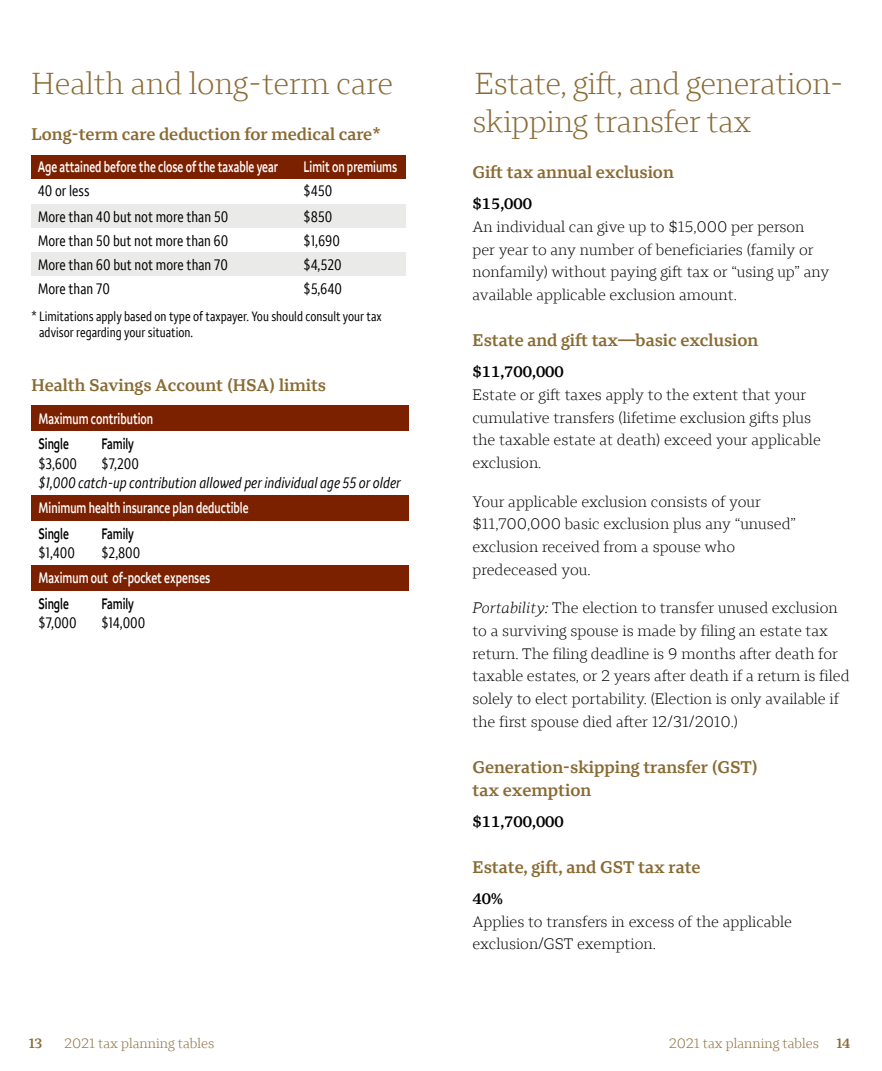
<style>
.page{position:relative;width:882px;height:1071px;background:#fff}
.page>*{position:absolute;margin:0;border:0;box-sizing:border-box;transform-origin:0 0}
.t1{font:300 31.5px/38.5px "Wells Fargo Serif";letter-spacing:-.01em;color:#896a33}
.t2{font:600 17.5px/22.8px "Wells Fargo Serif";color:#896a33}
.t3{font:300 15.75px/22.8px "Wells Fargo Serif";color:#000}
.t4{font:600 15.75px "Wells Fargo Sans";color:#fff;scale:.7 1}
.t5{font:condensed 15.75px/19.2px "Wells Fargo Sans";color:#000}
.t6{font:600 15.75px/19.2px "Wells Fargo Sans";color:#000;scale:.7 1}
.t7{font:italic condensed 15.75px "Wells Fargo Sans";color:#000}
.t8{font:600 15.75px "Wells Fargo Serif";color:#000}
.t9{font:condensed 14px/15.8px "Wells Fargo Sans";color:#000}
.t10{font:300 14px "Wells Fargo Serif";color:#896a33}
.t11{font:600 14px "Wells Fargo Serif";color:#896a33}
.s1{font-weight:400;font-stretch:condensed}
.s2{font-weight:600;font-stretch:normal}
.s3{font-style:italic}
.s4{font-weight:600}
</style>
<div class="page">
<div style="left:32px;top:406px;width:378px;height:25px;background:#7c2100"></div>
<div style="left:297px;top:252px;width:109px;height:24px;background:#eaeae8"></div>
<div style="left:32px;top:252px;width:265px;height:24px;background:#eaeae8"></div>
<div style="left:297px;top:204px;width:109px;height:24px;background:#eaeae8"></div>
<div style="left:32px;top:204px;width:265px;height:24px;background:#eaeae8"></div>
<div style="left:32px;top:155px;width:265px;height:24px;background:#7c2100"></div>
<div style="left:297px;top:155px;width:109px;height:24px;background:#7c2100"></div>
<div style="left:32px;top:495px;width:378px;height:25px;background:#7c2100"></div>
<div style="left:32px;top:565px;width:378px;height:25px;background:#7c2100"></div>
<h2 class="t1" style="left:32px;top:63px;width:363px">Health and long-term care</h2>
<h3 class="t2" style="left:32px;top:123px;width:351px">Long-term care deduction for medical care*</h3>
<p class="t4" style="left:38px;top:157px;width:345px">Age attained before the close of the taxable year</p>
<p class="t4" style="left:304px;top:157px;width:135px">Limit on premiums</p>
<p class="t5" style="left:38px;top:181px;width:53px">40 or less</p>
<p class="t5" style="left:304px;top:181px;width:30px">$450</p>
<p class="t5" style="left:38px;top:207px;width:192px">More than 40 but not more than 50</p>
<p class="t5" style="left:304px;top:207px;width:30px">$850</p>
<p class="t5" style="left:38px;top:231px;width:192px">More than 50 but not more than 60</p>
<p class="t5" style="left:304px;top:231px;width:38px">$1,690</p>
<p class="t5" style="left:38px;top:255px;width:192px">More than 60 but not more than 70</p>
<p class="t5" style="left:304px;top:255px;width:40px">$4,520</p>
<p class="t5" style="left:38px;top:279px;width:74px">More than 70</p>
<p class="t5" style="left:304px;top:279px;width:40px">$5,640</p>
<p class="t9" style="left:39px;top:308px;width:344px;text-indent:-8px">* Limitations apply based on type of taxpayer. You should consult your tax advisor regarding your situation.</p>
<h3 class="t2" style="left:32px;top:374px;width:296px">Health Savings Account (HSA) limits</h3>
<h4 class="t4" style="left:38px;top:409px;width:165px">Maximum contribution</h4>
<p class="t6" style="left:38px;top:435px;width:57px">Single <span class="s1">$3,600</span></p>
<p class="t6" style="left:101px;top:435px;width:55px">Family <span class="s1">$7,200</span></p>
<p class="t7" style="left:38px;top:473px;width:364px">$1,000 catch-up contribution allowed per individual age 55 or older</p>
<h4 class="t4" style="left:38px;top:498px;width:302px">Minimum health insurance plan deductible</h4>
<p class="t6" style="left:38px;top:524px;width:54px">Single <span class="s1">$1,400</span></p>
<p class="t6" style="left:101px;top:524px;width:57px">Family <span class="s1">$2,800</span></p>
<h4 class="t4" style="left:38px;top:568px;width:247px">Maximum out of-pocket expenses</h4>
<p class="t6" style="left:38px;top:594px;width:56px">Single <span class="s1">$7,000</span></p>
<p class="t5" style="left:101px;top:594px;width:45px"><span class="s2">Family </span>$14,000</p>
<h2 class="t1" style="left:473px;top:63px;width:373px">Estate, gift, and generation&shy;skipping transfer tax</h2>
<h3 class="t2" style="left:472px;top:161px;width:203px">Gift tax annual exclusion</h3>
<h4 class="t8" style="left:472px;top:194px;width:61px">$15,000</h4>
<p class="t3" style="left:472px;top:215px;width:358px">An individual can give up to $15,000 per person per year to any number of beneficiaries (family or nonfamily) without paying gift tax or “using up” any available applicable exclusion amount.</p>
<h3 class="t2" style="left:472px;top:329px;width:287px">Estate and gift tax—basic exclusion</h3>
<h4 class="t8" style="left:472px;top:362px;width:93px">$11,700,000</h4>
<p class="t3" style="left:472px;top:383px;width:350px">Estate or gift taxes apply to the extent that your cumulative transfers (lifetime exclusion gifts plus the taxable estate at death) exceed your applicable exclusion.</p>
<p class="t3" style="left:472px;top:490px;width:325px">Your applicable exclusion consists of your $11,700,000 basic exclusion plus any “unused” exclusion received from a spouse who predeceased you.</p>
<p class="t3" style="left:472px;top:596px;width:378px"><span class="s3">Portability:</span> The election to transfer unused exclusion to a surviving spouse is made by filing an estate tax return. The filing deadline is 9 months after death for taxable estates, or 2 years after death if a return is filed solely to elect portability. (Election is only available if the first spouse died after 12/31/2010.)</p>
<h3 class="t2" style="left:472px;top:756px;width:287px">Generation-skipping transfer (GST) tax exemption</h3>
<h4 class="t8" style="left:472px;top:812px;width:93px">$11,700,000</h4>
<h3 class="t2" style="left:472px;top:856px;width:230px">Estate, gift, and GST tax rate</h3>
<h4 class="t8" style="left:472px;top:889px;width:32px">40%</h4>
<p class="t3" style="left:472px;top:910px;width:321px">Applies to transfers in excess of the applicable exclusion/GST exemption.</p>
<p class="t11" style="left:29px;top:1034px;width:15px">13</p>
<p class="t10" style="left:64px;top:1035px;width:152px">2021 tax planning tables</p>
<p class="t10" style="left:669px;top:1035px;width:183px">2021 tax planning tables <span class="s4">14</span></p>
</div>
